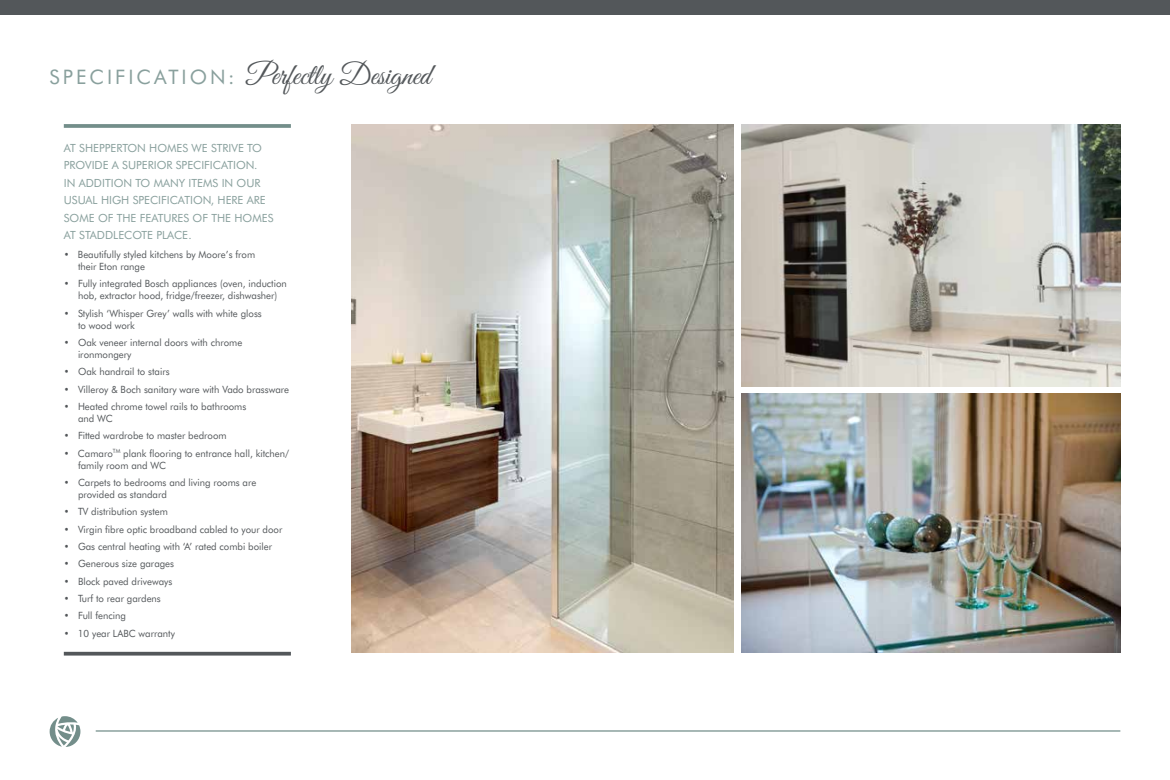
<style>
.page{position:relative;width:1170px;height:780px;background:#fff}
.page>*{position:absolute;margin:0;border:0;box-sizing:border-box;transform-origin:0 0}
.t1{font:30px "Great Vibes";color:#53575a}
.t2{font:20px "Futura BT";color:#89a09d}
.t3{font:11.25px/17.5px "Futura BT";color:#89a09d}
.t4{font:10px/12px "Futura BT";color:#53575a;scale:.96 1}
.s1{font-family:"Futura BT";font-size:20px;color:#89a09d}
</style>
<div class="page">
<svg style="left:64px;top:651px;width:227px;height:4px"></svg>
<hr style="left:64px;top:124px;width:227px;height:4px;background:#7f9794">
<hr style="left:96px;top:730px;width:1024px;height:1px;background:#738e8a">
<svg style="left:50px;top:716px;width:30px;height:31px"></svg>
<div style="left:0;top:0;width:1169px;height:14px;background:#53575a"></div>
<img style="left:351px;top:124px;width:382px;height:528px">
<img style="left:741px;top:124px;width:379px;height:262px">
<img style="left:741px;top:393px;width:379px;height:259px">
<h2 class="t2" style="left:50px;top:65px;width:14px">SPECIFIC</h2>
<h2 class="t2" style="left:154px;top:65px;width:30px">ATION</h2>
<h1 class="t1" style="left:228px;top:58px;width:204px"><span class="s1">:</span> Perfectly Designed</h1>
<p class="t3" style="left:64px;top:139px;width:211px">At Shepperton H omes we strive to provide a superior specification.<br>I n addition to many items in our usual high specification, here are some of the features of the homes at Staddlecote Place.</p>
<p class="t4" style="left:78px;top:248px;width:186px;text-indent:-14px">• Beautifully styled kitchens by Moore’s from their Eton range</p>
<p class="t4" style="left:64px;top:278px;width:234px;text-align:center">• Fully integrated Bosch appliances (oven, induction hob, extractor hood, fridge/freezer, dishwasher)</p>
<p class="t4" style="left:78px;top:307px;width:193px;text-indent:-14px">• Stylish ‘Whisper Grey’ walls with white gloss to wood work</p>
<p class="t4" style="left:78px;top:336px;width:173px;text-indent:-14px">• Oak veneer internal doors with chrome ironmongery</p>
<p class="t4" style="left:64px;top:366px;width:112px">• Oak handrail to stairs</p>
<p class="t4" style="left:64px;top:383px;width:236px">• Villeroy &amp; Boch sanitary ware with Vado brassware</p>
<p class="t4" style="left:78px;top:400px;width:177px;text-indent:-14px">• H eated chrome towel rails to bathrooms and WC</p>
<p class="t4" style="left:64px;top:430px;width:171px">• Fitted wardrobe to master bedroom</p>
<p class="t4" style="left:78px;top:447px;width:221px;text-indent:-14px">• Camaro<sup>TM</sup> plank flooring to entrance hall, kitchen/ family room and WC</p>
<p class="t4" style="left:78px;top:476px;width:187px;text-indent:-14px">• Carpets to bedrooms and living rooms are provided as standard</p>
<p class="t4" style="left:64px;top:506px;width:110px">• TV distribution system</p>
<p class="t4" style="left:64px;top:523px;width:229px">• Virgin fibre optic broadband cabled to your door</p>
<p class="t4" style="left:64px;top:540px;width:218px">• Gas central heating with ‘A’ rated combi boiler</p>
<p class="t4" style="left:64px;top:557px;width:116px">• Generous size garages</p>
<p class="t4" style="left:64px;top:575px;width:114px">• Block paved driveways</p>
<p class="t4" style="left:64px;top:592px;width:103px">• Turf to rear gardens</p>
<p class="t4" style="left:64px;top:609px;width:66px">• Full fencing</p>
<p class="t4" style="left:64px;top:627px;width:117px">• 10 year LABC warranty</p>
</div>
